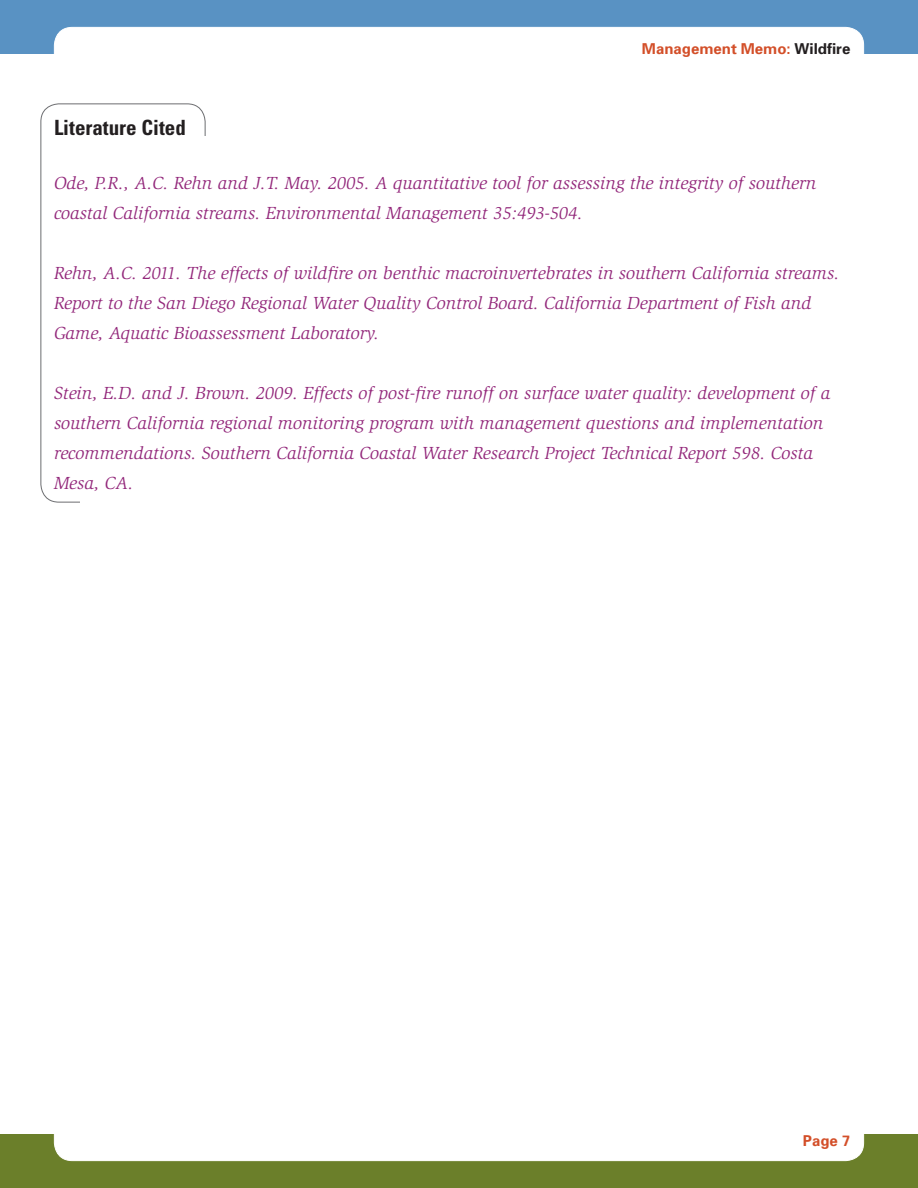
<style>
.page{position:relative;width:918px;height:1188px;background:#fff}
.page>*{position:absolute;margin:0;border:0;box-sizing:border-box;transform-origin:0 0}
.t1{font:700 condensed 21px "Univers";color:#231f20}
.t2{font:italic 18px/30px "Slimbach";color:#93287b}
.t3{font:700 15px "Univers";color:#d34f29}
.s1{color:#231f20}
</style>
<div class="page">
<div style="left:0;top:1134px;width:918px;height:54px;background:#6b7f2a"></div>
<div style="left:54px;top:1074px;width:810px;height:87px;background:#fff;border-radius:18px"></div>
<div style="left:54px;top:1073px;width:810px;height:88px;border:1px solid #fff;border-radius:18px"></div>
<div style="left:0;top:0;width:918px;height:54px;background:#5992c3"></div>
<div style="left:54px;top:27px;width:810px;height:87px;background:#fff;border-radius:18px"></div>
<div style="left:54px;top:27px;width:810px;height:88px;border:1px solid #fff;border-radius:18px"></div>
<h2 class="t1" style="left:54px;top:114px;width:133px">Literature Cited</h2>
<p class="t3" style="left:642px;top:39px;width:210px">Management Memo: <span class="s1">Wildfire</span></p>
<p class="t2" style="left:54px;top:168px;width:764px">Ode, P.R., A.C. Rehn and J.T. May. 2005. A quantitative tool for assessing the integrity of southern coastal California streams. Environmental Management 35:493-504.</p>
<p class="t2" style="left:54px;top:258px;width:787px">Rehn, A.C. 2011. The effects of wildfire on benthic macroinvertebrates in southern California streams.<br>Report to the San Diego Regional Water Quality Control Board. California Department of Fish and<br>Game, Aquatic Bioassessment Laboratory.</p>
<p class="t2" style="left:54px;top:378px;width:778px">Stein, E.D. and J. Brown. 2009. Effects of post-fire runoff on surface water quality: development of a southern California regional monitoring program with management questions and implementation recommendations. Southern California Coastal Water Research Project Technical Report 598. Costa Mesa, CA.</p>
<p class="t3" style="left:803px;top:1131px;width:49px">Page 7</p>
</div>
